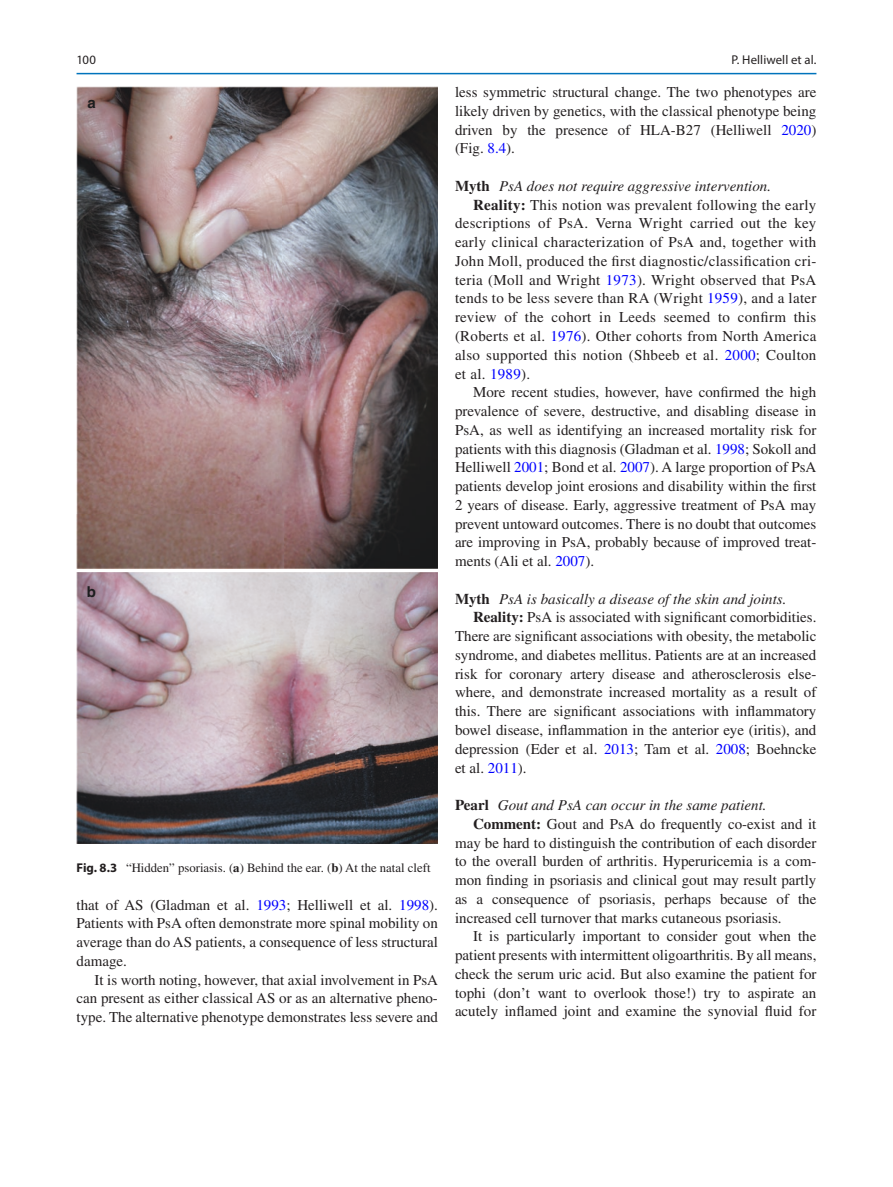
<style>
.page{position:relative;width:893px;height:1187px;background:#fff}
.page>*{position:absolute;margin:0;border:0;box-sizing:border-box;transform-origin:0 0}
.Text{font:15px/18.8px "Times LT Std";color:#231f20;text-align:justify}
.R-I_1{font:italic 15px "Times LT Std";color:#231f20}
.t1{font:15px "Helvetica Bold 2";color:#1d1e1f}
.t2{font:12.75px "Times LT Std";color:#231f20}
.t3{font:12.75px "Myriad Pro";letter-spacing:.005em;color:#231f20}
.s1{font-family:"Myriad Pro";font-weight:700}
.s2{font-weight:700}
.s3{color:#00f}
.s4{font-weight:700;font-style:normal}
</style>
<div class="page">
<img style="left:77px;top:87px;width:361px;height:481px">
<img style="left:77px;top:572px;width:361px;height:271px">
<hr style="left:77px;top:73px;width:739px;height:1px;background:#0073bc">
<p class="t3" style="left:77px;top:52px;width:21px">100</p>
<p class="t1" style="left:88px;top:94px;width:10px">a</p>
<p class="t1" style="left:87px;top:582px;width:11px">b</p>
<p class="t2" style="left:77px;top:860px;width:356px"><span class="s1">Fig. 8.3</span> “Hidden” psoriasis. (<span class="s2">a</span>) Behind the ear. (<span class="s2">b</span>) At the natal cleft</p>
<p class="Text" style="left:77px;top:895px;width:363px">that of AS (Gladman et al. <span class="s3">1993</span>; Helliwell et al. <span class="s3">1998</span>).<br>Patients with PsA often demonstrate more spinal mobility on average than do AS patients, a consequence of less structural damage.</p>
<p class="Text" style="left:77px;top:970px;width:363px;text-indent:18px">It is worth noting, however, that axial involvement in PsA can present as either classical AS or as an alternative pheno&shy;type. The alternative phenotype demonstrates less severe and</p>
<p class="t3" style="left:731px;top:52px;width:86px">P. Helliwell et al.</p>
<p class="Text" style="left:455px;top:83px;width:363px">less symmetric structural change. The two phenotypes are likely driven by genetics, with the classical phenotype being driven by the presence of HLA-B27 (Helliwell <span class="s3">2020</span>) (Fig. <span class="s3">8.4</span>).</p>
<p class="R-I_1" style="left:455px;top:178px;width:318px"><span class="s4">Myth</span> PsA does not require aggressive intervention.</p>
<p class="Text" style="left:455px;top:195px;width:363px;text-indent:18px"><span class="s2">Reality:</span> This notion was prevalent following the early descriptions of PsA. Verna Wright carried out the key early clinical characterization of PsA and, together with John Moll, produced the first diagnostic/classification cri&shy;teria (Moll and Wright <span class="s3">1973</span>). Wright observed that PsA tends to be less severe than RA (Wright <span class="s3">1959</span>), and a later review of the cohort in Leeds seemed to confirm this (Roberts et al. <span class="s3">1976</span>). Other cohorts from North America also supported this notion (Shbeeb et al. <span class="s3">2000</span>; Coulton et al. <span class="s3">1989</span>).</p>
<p class="Text" style="left:455px;top:383px;width:363px;text-indent:18px">More recent studies, however, have confirmed the high prevalence of severe, destructive, and disabling disease in PsA, as well as identifying an increased mortality risk for patients with this diagnosis (Gladman et al. <span class="s3">1998</span>; Sokoll and Helliwell <span class="s3">2001</span>; Bond et al. <span class="s3">2007</span>). A large proportion of PsA patients develop joint erosions and disability within the first 2 years of disease. Early, aggressive treatment of PsA may prevent untoward outcomes. There is no doubt that outcomes are improving in PsA, probably because of improved treat&shy;ments (Ali et al. <span class="s3">2007</span>).</p>
<p class="R-I_1" style="left:455px;top:590px;width:333px"><span class="s4">Myth</span> PsA is basically a disease of the skin and joints.</p>
<p class="Text" style="left:455px;top:608px;width:363px;text-indent:18px"><span class="s2">Reality:</span> PsA is associated with significant comorbidities.<br>There are significant associations with obesity, the metabolic syndrome, and diabetes mellitus. Patients are at an increased risk for coronary artery disease and atherosclerosis else&shy;where, and demonstrate increased mortality as a result of this. There are significant associations with inflammatory bowel disease, inflammation in the anterior eye (iritis), and depression (Eder et al. <span class="s3">2013</span>; Tam et al. <span class="s3">2008</span>; Boehncke et al. <span class="s3">2011</span>).</p>
<p class="R-I_1" style="left:455px;top:796px;width:313px"><span class="s4">Pearl</span> Gout and PsA can occur in the same patient.</p>
<p class="Text" style="left:455px;top:814px;width:363px;text-indent:18px"><span class="s2">Comment:</span> Gout and PsA do frequently co-exist and it may be hard to distinguish the contribution of each disorder to the overall burden of arthritis. Hyperuricemia is a com&shy;mon finding in psoriasis and clinical gout may result partly as a consequence of psoriasis, perhaps because of the increased cell turnover that marks cutaneous psoriasis.</p>
<p class="Text" style="left:455px;top:926px;width:363px;text-indent:18px">It is particularly important to consider gout when the patient presents with intermittent oligoarthritis. By all means, check the serum uric acid. But also examine the patient for tophi (don’t want to overlook those!) try to aspirate an acutely inflamed joint and examine the synovial fluid for</p>
</div>
